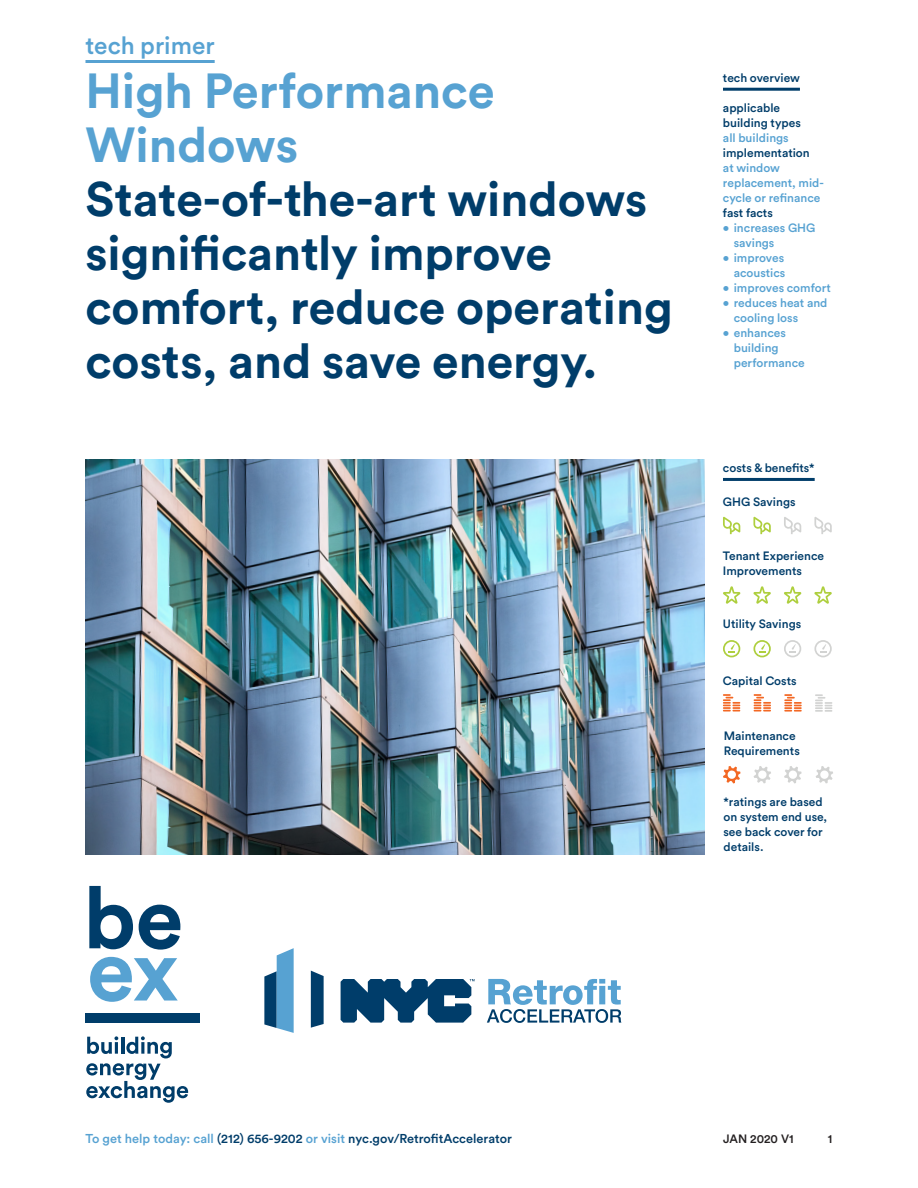
<style>
.page{position:relative;width:918px;height:1188px;background:#fff}
.page>*{position:absolute;margin:0;border:0;box-sizing:border-box;transform-origin:0 0}
.Circular_32_5_36{font:700 48.75px/54px "Circular Std";color:#57a2d2}
.Circular_32_5_36-2{font:700 48px/54px "Circular Std";color:#003d6a}
.Circular__Slug__16_2{font:500 24.3px "Circular Std";color:#57a2d2}
.t1{font:500 12.75px "Circular Std";color:#003d6a}
.Circular_10_5_12{font:500 12px/15px "Circular Std";color:#003d6a}
.Circular_10_5_12-2{font:500 12px/15px "Circular Std";color:#57a2d2}
.t2{font:500 12px "Circular Std";color:#231f20}
.s1{color:#57a2d2}
</style>
<div class="page">
<hr style="left:85px;top:60px;width:130px;height:3px;background:#57a2d2">
<hr style="left:723px;top:88px;width:77px;height:3px;background:#003d6a">
<svg style="left:89px;top:886px;width:44px;height:63px"></svg>
<svg style="left:139px;top:905px;width:41px;height:45px"></svg>
<svg style="left:86px;top:1036px;width:102px;height:67px"></svg>
<div style="left:85px;top:1013px;width:115px;height:10px;background:#003d6a"></div>
<svg style="left:90px;top:957px;width:88px;height:45px"></svg>
<svg style="left:264px;top:948px;width:358px;height:85px"></svg>
<svg style="left:753px;top:640px;width:18px;height:17px"></svg>
<svg style="left:753px;top:586px;width:18px;height:18px"></svg>
<svg style="left:784px;top:586px;width:17px;height:18px"></svg>
<img style="left:85px;top:459px;width:620px;height:396px">
<hr style="left:723px;top:478px;width:92px;height:3px;background:#003d6a">
<svg style="left:754px;top:694px;width:17px;height:18px"></svg>
<svg style="left:723px;top:517px;width:17px;height:17px"></svg>
<svg style="left:753px;top:517px;width:18px;height:17px"></svg>
<svg style="left:784px;top:517px;width:17px;height:17px"></svg>
<svg style="left:814px;top:517px;width:18px;height:17px"></svg>
<svg style="left:784px;top:766px;width:18px;height:17px"></svg>
<svg style="left:754px;top:766px;width:17px;height:17px"></svg>
<svg style="left:723px;top:766px;width:18px;height:17px"></svg>
<svg style="left:816px;top:766px;width:17px;height:17px"></svg>
<svg style="left:723px;top:640px;width:17px;height:17px"></svg>
<svg style="left:814px;top:640px;width:18px;height:17px"></svg>
<svg style="left:784px;top:640px;width:17px;height:17px"></svg>
<svg style="left:723px;top:586px;width:17px;height:18px"></svg>
<svg style="left:814px;top:586px;width:18px;height:18px"></svg>
<svg style="left:723px;top:694px;width:17px;height:18px"></svg>
<svg style="left:815px;top:694px;width:17px;height:18px"></svg>
<svg style="left:784px;top:694px;width:18px;height:18px"></svg>
<p class="Circular__Slug__16_2" style="left:85px;top:30px;width:131px">tech primer</p>
<p class="Circular_32_5_36" style="left:85px;top:63px;width:411px">High Performance<br>Windows</p>
<p class="Circular_32_5_36-2" style="left:85px;top:171px;width:589px">State-of-the-art windows significantly improve comfort, reduce operating costs, and save energy.</p>
<p class="Circular_10_5_12" style="left:723px;top:70px;width:78px">tech overview</p>
<p class="Circular_10_5_12" style="left:723px;top:100px;width:59px">applicable</p>
<p class="Circular_10_5_12" style="left:723px;top:115px;width:79px">building types</p>
<p class="Circular_10_5_12-2" style="left:723px;top:130px;width:67px">all buildings</p>
<p class="Circular_10_5_12" style="left:723px;top:145px;width:88px">implementation</p>
<p class="Circular_10_5_12-2" style="left:723px;top:160px;width:102px">at window replacement, mid&shy;cycle or refinance</p>
<p class="Circular_10_5_12" style="left:723px;top:205px;width:51px">fast facts</p>
<p class="Circular_10_5_12-2" style="left:734px;top:220px;width:83px;text-indent:-11px">• increases GHG savings</p>
<p class="Circular_10_5_12-2" style="left:723px;top:250px;width:64px;text-align:right">• improves acoustics</p>
<p class="Circular_10_5_12-2" style="left:723px;top:280px;width:109px">• improves comfort</p>
<p class="Circular_10_5_12-2" style="left:734px;top:295px;width:95px;text-indent:-11px">• reduces heat and cooling loss</p>
<p class="Circular_10_5_12-2" style="left:734px;top:325px;width:72px;text-indent:-11px">• enhances building performance</p>
<p class="Circular_10_5_12" style="left:723px;top:460px;width:93px">costs &amp; benefits*</p>
<p class="Circular_10_5_12" style="left:723px;top:494px;width:74px">GHG Savings</p>
<p class="Circular_10_5_12" style="left:723px;top:548px;width:103px">Tenant Experience<br>Improvements</p>
<p class="Circular_10_5_12" style="left:723px;top:616px;width:80px">Utility Savings</p>
<p class="Circular_10_5_12" style="left:723px;top:673px;width:75px">Capital Costs</p>
<p class="Circular_10_5_12" style="left:724px;top:728px;width:78px">Maintenance<br>Requirements</p>
<p class="Circular_10_5_12" style="left:724px;top:794px;width:105px">*ratings are based on system end use, see back cover for details.</p>
<p class="t1" style="left:85px;top:1131px;width:428px"><span class="s1">To get help today: call</span> (212) 656-9202 <span class="s1">or visit</span> nyc.gov/RetrofitAccelerator</p>
<p class="t2" style="left:723px;top:1131px;width:72px">JAN 2020 V1</p>
<p class="t2" style="left:828px;top:1131px;width:6px">1</p>
</div>
